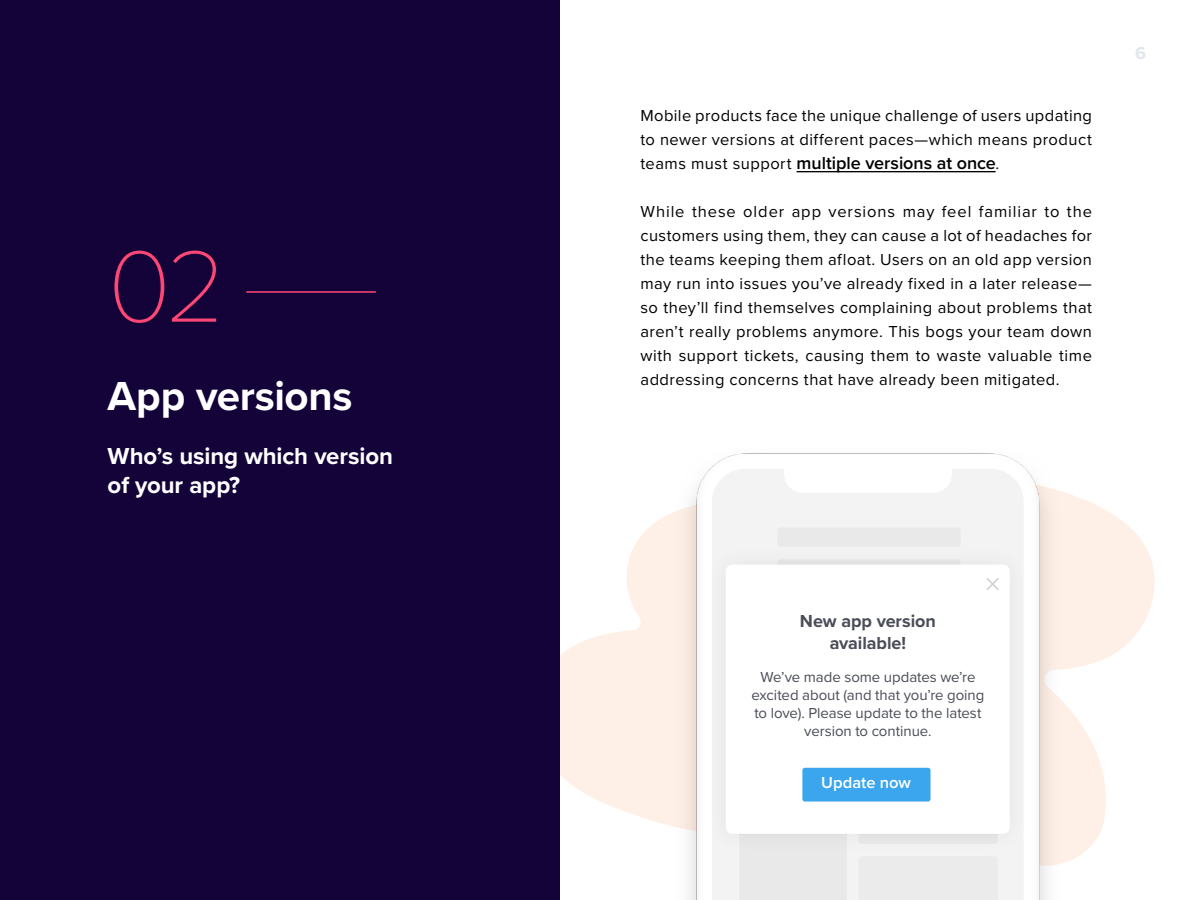
<style>
.page{position:relative;width:1200px;height:900px;background:#fff}
.page>*{position:absolute;margin:0;border:0;box-sizing:border-box;transform-origin:0 0}
.t1{font:100 105px "Proxima Nova T";color:#ff4775}
.t2{font:700 42px "Proxima Nova";letter-spacing:-.005em;color:#fff}
.t3{font:700 24px/28.8px "Proxima Nova";letter-spacing:-.005em;color:#fff}
.t4{font:600 18px "Proxima Nova";color:#000}
.t5{font:700 18px/22.5px "Proxima Nova";letter-spacing:-.005em;color:#4a4d57;text-align:center}
.t6{font:700 18px "Proxima Nova";color:#cbd2db}
.t7{font:16.5px/24px "Proxima Nova";letter-spacing:.025em;color:#000}
.t8{font:600 16.5px "Proxima Nova";color:#fff}
.t9{font:15px/18px "Proxima Nova";letter-spacing:-.005em;color:#4a4d57;text-align:center}
.s1{font-weight:400;font-size:16.5px}
</style>
<div class="page">
<svg style="left:560px;top:510px;width:595px;height:303px"></svg>
<div style="left:0;top:0;width:560px;height:900px;background:#130339"></div>
<hr style="left:797px;top:171px;width:199px;height:1px;background:#000">
<hr style="left:246px;top:291px;width:130px;height:2px;background:#ff4775">
<img style="left:630px;top:453px;width:476px;height:447px">
<div style="left:739px;top:856px;width:108px;height:44px;background:#e9e9ea"></div>
<div style="left:777px;top:527px;width:184px;height:20px;background:#e9e9ea;border-radius:3px"></div>
<div style="left:859px;top:856px;width:139px;height:44px;background:#ebebec"></div>
<div style="left:703px;top:542px;width:330px;height:314px;background:#000;opacity:.07"></div>
<div style="left:726px;top:565px;width:284px;height:269px;background:#fff;border-radius:7px"></div>
<svg style="left:986px;top:578px;width:13px;height:12px"></svg>
<div style="left:802px;top:768px;width:129px;height:34px;background:#3ba6ed;border-radius:2px"></div>
<h1 class="t1" style="left:108px;top:208px;width:120px">02</h1>
<h2 class="t2" style="left:108px;top:365px;width:246px">App versions</h2>
<h3 class="t3" style="left:108px;top:441px;width:287px">Who’s using which version of your app?</h3>
<p class="t7" style="left:640px;top:103px;width:453px">Mobile products face the unique challenge of users updating to newer versions at different paces—which means product</p>
<p class="t4" style="left:640px;top:150px;width:360px"><span class="s1">teams must support</span> multiple versions at once<span class="s1">.</span></p>
<p class="t7" style="left:641px;top:199px;width:453px;text-align:justify">While these older app versions may feel familiar to the customers using them, they can cause a lot of headaches for the teams keeping them afloat. Users on an old app version may run into issues you’ve already fixed in a later release— so they’ll find themselves complaining about problems that aren’t really problems anymore. This bogs your team down with support tickets, causing them to waste valuable time addressing concerns that have already been mitigated.</p>
<p class="t6" style="left:1135px;top:40px;width:12px">6</p>
<p class="t5" style="left:800px;top:609px;width:137px">New app version available!</p>
<p class="t9" style="left:751px;top:668px;width:235px">We’ve made some updates we’re excited about (and that you’re going to love). Please update to the latest version to continue.</p>
<p class="t8" style="left:821px;top:770px;width:91px">Update now</p>
</div>
